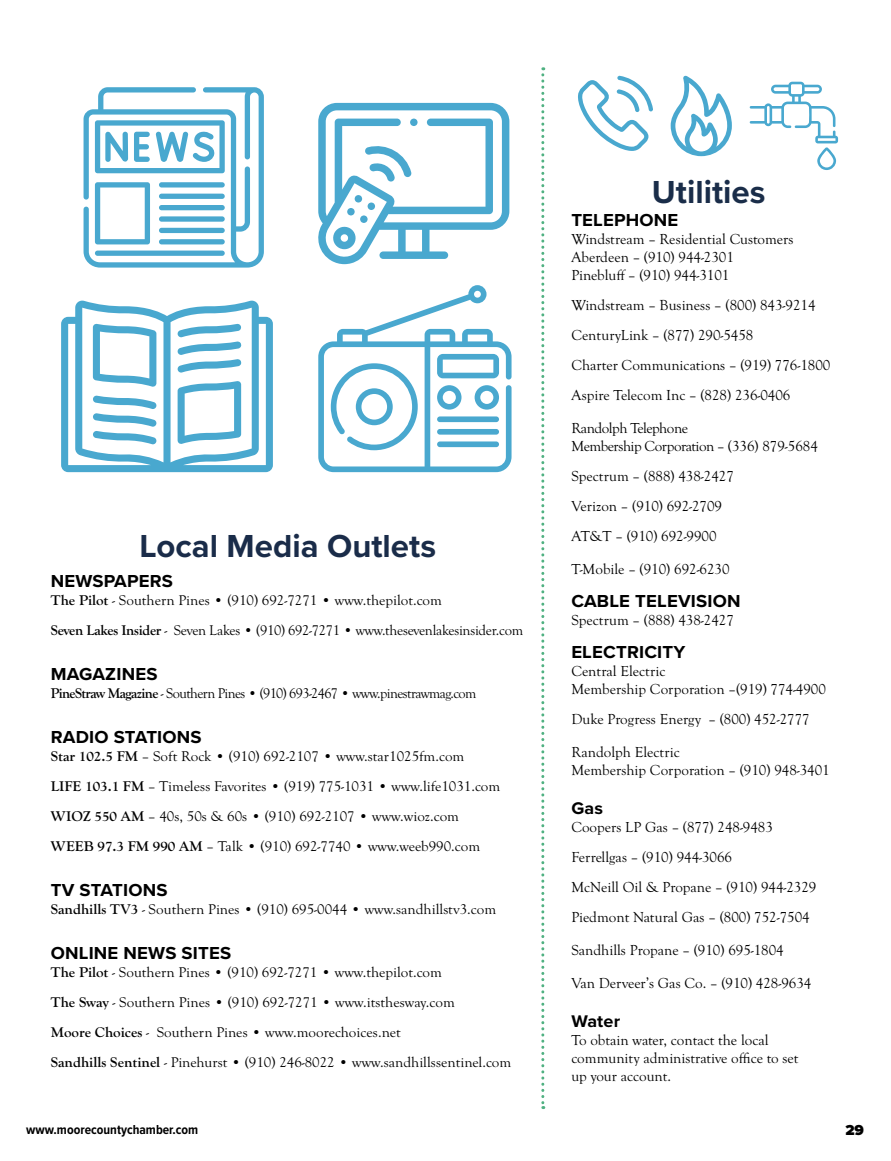
<style>
.page{position:relative;width:891px;height:1161px;background:#fff}
.page>*{position:absolute;margin:0;border:0;box-sizing:border-box;transform-origin:0 0}
.t1{font:700 33px "Proxima Nova";color:#1a2c49}
.t2{font:700 33px "Proxima Nova";color:#1a2d49}
.t3{font:700 18px "Proxima Nova";letter-spacing:.01em;color:#000}
.t4{font:700 17.55px "Proxima Nova";letter-spacing:.01em;color:#000}
.t5{font:15px/30px "Goudy Old Sty";color:#000}
.t6{font:15px/18px "Goudy Old Sty";letter-spacing:-.035em;color:#000}
.t7{font:900 15px "Proxima Nova";color:#000}
.t8{font:14.55px/30px "Goudy Old Sty";color:#000}
.t9{font:14.55px "Goudy Old Sty";letter-spacing:-.04em;color:#000}
.t10{font:700 13.5px "Proxima Nova Cond";color:#000}
.s1{font-weight:700}
</style>
<div class="page">
<svg style="left:541px;top:67px;width:3px;height:1042px"></svg>
<svg style="left:750px;top:82px;width:88px;height:88px"></svg>
<svg style="left:318px;top:285px;width:194px;height:187px"></svg>
<div style="left:437px;top:416px;width:62px;height:6px;background:#49a8cf;border-radius:3px"></div>
<div style="left:437px;top:429px;width:62px;height:6px;background:#49a8cf;border-radius:3px"></div>
<div style="left:437px;top:441px;width:62px;height:6px;background:#49a8cf;border-radius:3px"></div>
<svg style="left:578px;top:76px;width:75px;height:75px"></svg>
<svg style="left:84px;top:87px;width:180px;height:181px"></svg>
<svg style="left:61px;top:300px;width:212px;height:172px"></svg>
<svg style="left:671px;top:76px;width:61px;height:80px"></svg>
<svg style="left:318px;top:103px;width:191px;height:161px"></svg>
<h1 class="t1" style="left:140px;top:521px;width:298px">Local Media Outlets</h1>
<p class="t3" style="left:51px;top:568px;width:124px">NEWSPAPERS</p>
<p class="t8" style="left:51px;top:586px;width:474px"><span class="s1">The Pilot</span> - Southern Pines • (910) 692-7271 • www.thepilot.com<br><span class="s1">Seven Lakes Insider</span> - Seven Lakes • (910) 692-7271 • www.thesevenlakesinsider.com</p>
<p class="t3" style="left:51px;top:661px;width:108px">MAGAZINES</p>
<p class="t9" style="left:51px;top:685px;width:427px"><span class="s1">PineStraw Magazine</span> - Southern Pines • (910) 693-2467 • www.pinestrawmag.com</p>
<p class="t3" style="left:51px;top:724px;width:152px">RADIO STATIONS</p>
<p class="t8" style="left:51px;top:742px;width:451px"><span class="s1">Star 102.5 FM</span> – Soft Rock • (910) 692-2107 • www.star1025fm.com<br><span class="s1">LIFE 103.1 FM</span> – Timeless Favorites • (919) 775-1031 • www.life1031.com <span class="s1">WIOZ 550 AM</span> – 40s, 50s &amp; 60s • (910) 692-2107 • www.wioz.com <span class="s1">WEEB 97.3 FM 990 AM</span> – Talk • (910) 692-7740 • www.weeb990.com</p>
<p class="t3" style="left:51px;top:877px;width:118px">TV STATIONS</p>
<p class="t8" style="left:51px;top:895px;width:447px"><span class="s1">Sandhills TV3</span> - Southern Pines • (910) 695-0044 • www.sandhillstv3.com</p>
<p class="t3" style="left:51px;top:940px;width:182px">ONLINE NEWS SITES</p>
<p class="t8" style="left:51px;top:958px;width:462px"><span class="s1">The Pilot</span> - Southern Pines • (910) 692-7271 • www.thepilot.com<br><span class="s1">The Sway</span> - Southern Pines • (910) 692-7271 • www.itsthesway.com<br><span class="s1">Moore Choices</span> - Southern Pines • www.moorechoices.net<br><span class="s1">Sandhills Sentinel</span> - Pinehurst • (910) 246-8022 • www.sandhillssentinel.com</p>
<h1 class="t2" style="left:652px;top:168px;width:115px">Utilities</h1>
<p class="t3" style="left:571px;top:207px;width:109px">TELEPHONE</p>
<p class="t5" style="left:571px;top:230px;width:224px;line-height:18px">Windstream – Residential Customers<br>Aberdeen – (910) 944-2301<br>Pinebluff – (910) 944-3101</p>
<p class="t5" style="left:571px;top:290px;width:260px">Windstream – Business – (800) 843-9214<br>CenturyLink – (877) 290-5458<br>Charter Communications – (919) 776-1800<br>Aspire Telecom Inc – (828) 236-0406</p>
<p class="t6" style="left:571px;top:419px;width:248px">Randolph Telephone<br>Membership Corporation – (336) 879-5684</p>
<p class="t5" style="left:571px;top:461px;width:164px">Spectrum – (888) 438-2427<br>Verizon – (910) 692-2709<br>AT&amp;T – (910) 692-9900</p>
<p class="t5" style="left:571px;top:554px;width:160px">T-Mobile – (910) 692-6230</p>
<p class="t3" style="left:571px;top:588px;width:171px">CABLE TELEVISION</p>
<p class="t5" style="left:571px;top:605px;width:164px">Spectrum – (888) 438-2427</p>
<p class="t3" style="left:571px;top:639px;width:116px">ELECTRICITY</p>
<p class="t5" style="left:571px;top:662px;width:256px;line-height:18px">Central Electric<br>Membership Corporation –(919) 774-4900</p>
<p class="t5" style="left:571px;top:704px;width:240px">Duke Progress Energy – (800) 452-2777</p>
<p class="t5" style="left:571px;top:743px;width:260px;line-height:18px">Randolph Electric<br>Membership Corporation – (910) 948-3401</p>
<p class="t4" style="left:571px;top:795px;width:33px">Gas</p>
<p class="t5" style="left:571px;top:812px;width:247px">Coopers LP Gas – (877) 248-9483<br>Ferrellgas – (910) 944-3066<br>McNeill Oil &amp; Propane – (910) 944-2329<br>Piedmont Natural Gas – (800) 752-7504</p>
<p class="t5" style="left:571px;top:935px;width:214px">Sandhills Propane – (910) 695-1804</p>
<p class="t5" style="left:571px;top:968px;width:241px">Van Derveer’s Gas Co. – (910) 428-9634</p>
<p class="t4" style="left:571px;top:1008px;width:50px">Water</p>
<p class="t5" style="left:571px;top:1031px;width:228px;line-height:18px">To obtain water, contact the local community administrative office to set up your account.</p>
<p class="t10" style="left:26px;top:1119px;width:174px">www.moorecountychamber.com</p>
<p class="t7" style="left:845px;top:1119px;width:20px">29</p>
</div>
